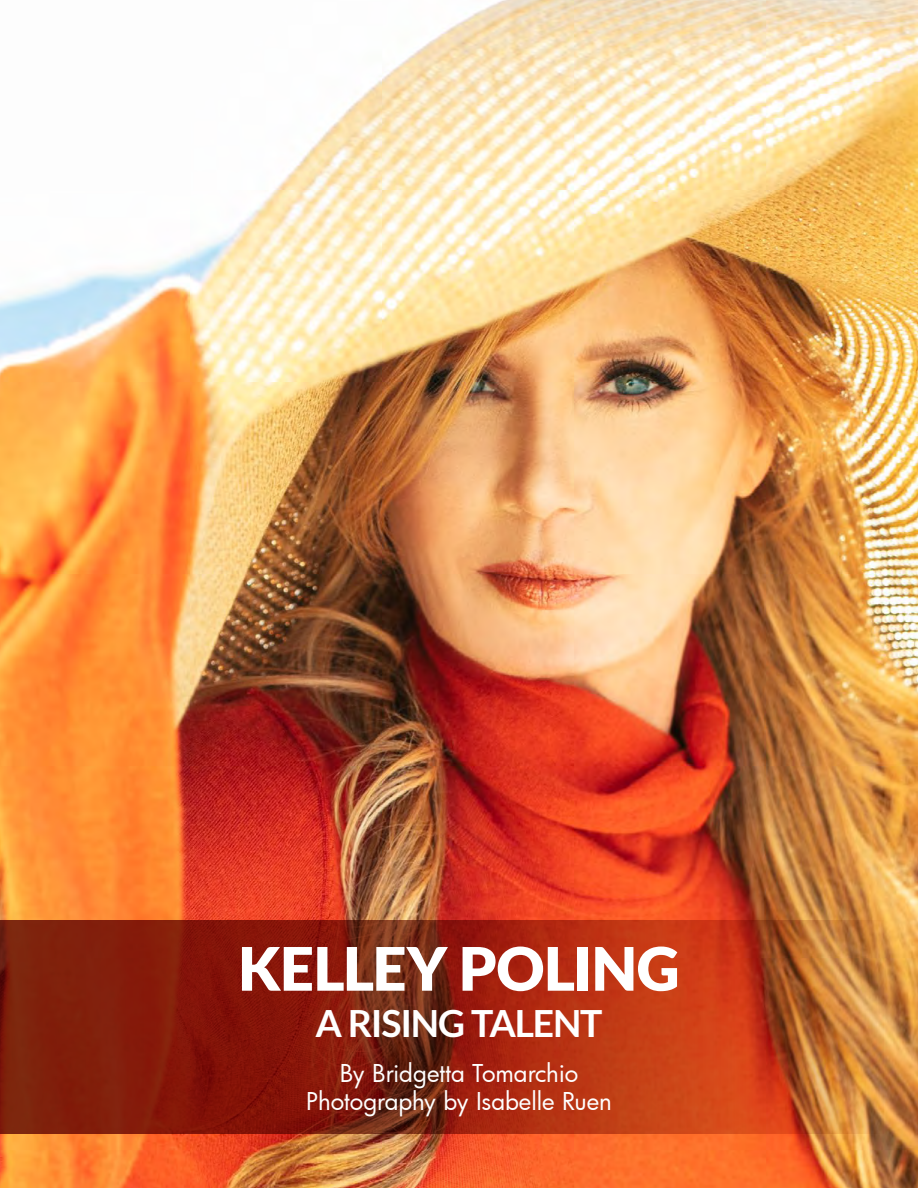
<style>
.page{position:relative;width:918px;height:1188px;background:#fff}
.page>*{position:absolute;margin:0;border:0;box-sizing:border-box;transform-origin:0 0}
.t1{font:900 60px "Lato";letter-spacing:-.015em;color:#fff}
.t2{font:700 37.5px "Lato";letter-spacing:-.035em;color:#fff}
.t3{font:24px/28.8px "Futura";letter-spacing:-.005em;color:#fff;text-align:center}
</style>
<div class="page">
<img style="left:0;top:0;width:918px;height:1188px">
<svg style="left:0;top:920px;width:883px;height:214px"></svg>
<h1 class="t1" style="left:238px;top:934px;width:443px">KELLEY POLING</h1>
<h2 class="t2" style="left:315px;top:1002px;width:288px">A RISING TALENT</h2>
<p class="t3" style="left:306px;top:1058px;width:307px">By Bridgetta Tomarchio<br>Photography by Isabelle Ruen</p>
</div>
